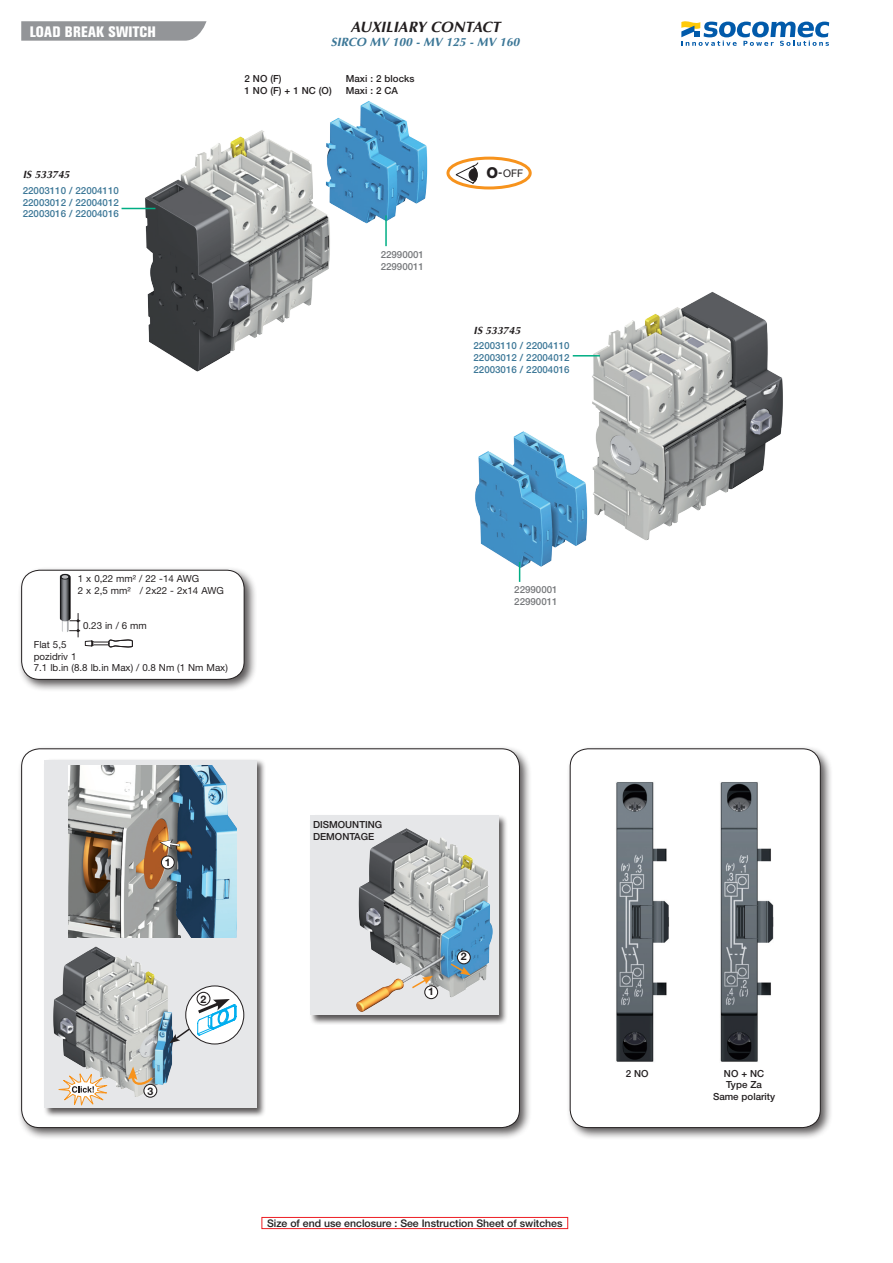
<style>
.page{position:relative;width:893px;height:1263px;background:#fff}
.page>*{position:absolute;margin:0;border:0;box-sizing:border-box;transform-origin:0 0}
.t1{font:italic 700 15px "Optima";color:#231f20}
.t2{font:800 condensed 15px "Akzidenz Grotesk BE";letter-spacing:.02em;color:#fff}
.t3{font:italic 700 12px "Optima";color:#3c7797}
.t4{font:500 10.5px "Helvetica Neue";color:#231f20}
.t5{font:italic 700 10.5px "Optima";color:#231f20}
.t6{font:700 10.5px "Helvetica Neue";color:#231f20}
.t7{font:10.5px "Helvetica Neue";color:#231f20}
.t8{font:500 9.75px/11.7px "Helvetica Neue";color:#3c7797;text-align:justify}
.t9{font:9.75px/11.7px "Helvetica Neue";color:#231f20}
.t10{font:500 9.75px/11.7px "Helvetica Neue";color:#231f20}
.t11{font:500 9.75px/11.7px "Helvetica Neue";color:#76787b}
.s1{font-weight:800;font-size:15px}
.s2{font-weight:700}
</style>
<div class="page">
<div style="left:18px;top:745px;width:515px;height:395px;background:#231f20;opacity:.75"></div>
<div style="left:22px;top:749px;width:497px;height:378px;background:#fff;border-radius:18px"></div>
<div style="left:566px;top:745px;width:267px;height:395px;background:#231f20;opacity:.75"></div>
<div style="left:570px;top:749px;width:250px;height:378px;background:#fff;border-radius:18px"></div>
<div style="left:570px;top:748px;width:251px;height:380px;border:1px solid #231f20;border-radius:18px"></div>
<img style="left:475px;top:292px;width:308px;height:276px">
<img style="left:145px;top:101px;width:283px;height:271px">
<hr style="left:385px;top:215px;width:2px;height:31px;background:#00ae84">
<hr style="left:122px;top:208px;width:33px;height:1px;background:#00ae84">
<svg style="left:519px;top:562px;width:1px;height:20px"></svg>
<svg style="left:573px;top:355px;width:27px;height:1px"></svg>
<div style="left:309px;top:814px;width:200px;height:211px;background:#231f20;opacity:.75"></div>
<div style="left:310px;top:815px;width:189px;height:200px;background:#e6e7e9"></div>
<img style="left:356px;top:828px;width:137px;height:184px">
<svg style="left:410px;top:976px;width:23px;height:14px"></svg>
<div style="left:425px;top:986px;width:13px;height:13px;background:#fff;border-radius:50%"></div>
<div style="left:424px;top:985px;width:14px;height:14px;border:1px solid #231f20;border-radius:50%"></div>
<div style="left:457px;top:951px;width:13px;height:13px;background:#fff;border-radius:50%"></div>
<div style="left:457px;top:950px;width:14px;height:14px;border:1px solid #231f20;border-radius:50%"></div>
<svg style="left:449px;top:962px;width:22px;height:13px"></svg>
<div style="left:18px;top:566px;width:239px;height:126px;background:#231f20;opacity:.75"></div>
<div style="left:22px;top:570px;width:222px;height:109px;background:#fff;border-radius:18px"></div>
<div style="left:21px;top:570px;width:223px;height:110px;border:1px solid #231f20;border-radius:18px"></div>
<svg style="left:70px;top:613px;width:63px;height:35px"></svg>
<img style="left:59px;top:574px;width:11px;height:58px">
<svg style="left:62px;top:575px;width:6px;height:4px"></svg>
<img style="left:616px;top:782px;width:158px;height:280px">
<div style="left:43px;top:759px;width:224px;height:359px;background:#231f20;opacity:.75"></div>
<div style="left:45px;top:760px;width:212px;height:348px;background:#e6e7e9"></div>
<img style="left:69px;top:765px;width:168px;height:172px">
<div style="left:161px;top:856px;width:13px;height:13px;background:#fff;border-radius:50%"></div>
<div style="left:161px;top:855px;width:14px;height:14px;border:1px solid #231f20;border-radius:50%"></div>
<img style="left:53px;top:946px;width:119px;height:151px">
<svg style="left:169px;top:986px;width:75px;height:58px"></svg>
<div style="left:197px;top:992px;width:13px;height:13px;background:#fff;border-radius:50%"></div>
<div style="left:197px;top:992px;width:13px;height:14px;border:1px solid #231f20;border-radius:50%"></div>
<div style="left:144px;top:1084px;width:13px;height:13px;background:#fff;border-radius:50%"></div>
<div style="left:143px;top:1084px;width:14px;height:14px;border:1px solid #231f20;border-radius:50%"></div>
<svg style="left:128px;top:1066px;width:27px;height:21px"></svg>
<svg style="left:159px;top:839px;width:23px;height:10px"></svg>
<svg style="left:48px;top:1069px;width:67px;height:42px"></svg>
<div style="left:261px;top:1217px;width:307px;height:12px;border:1px solid #ee1d23"></div>
<svg style="left:21px;top:21px;width:185px;height:20px;background:#999b9e"></svg>
<div style="left:446px;top:157px;width:86px;height:32px;border:3px solid #f7931d;border-radius:50%"></div>
<svg style="left:456px;top:163px;width:22px;height:21px"></svg>
<svg style="left:681px;top:21px;width:148px;height:25px"></svg>
<h1 class="t2" style="left:30px;top:23px;width:128px">LOAD BREAK SWITCH</h1>
<p class="t5" style="left:23px;top:168px;width:48px">IS 533745</p>
<p class="t8" style="left:23px;top:184px;width:98px">22003110 / 22004110<br>22003012 / 22004012<br>22003016 / 22004016</p>
<h1 class="t1" style="left:350px;top:18px;width:151px">AUXILIARY CONTACT</h1>
<p class="t3" style="left:331px;top:35px;width:190px">SIRCO MV 100 - MV 125 - MV 160</p>
<p class="t10" style="left:245px;top:73px;width:89px">2 NO (F)<br>1 NO (F) + 1 NC (O)</p>
<p class="t10" style="left:346px;top:73px;width:70px">Maxi : 2 blocks<br>Maxi : 2 CA</p>
<p class="t11" style="left:381px;top:248px;width:45px">22990001<br>22990011</p>
<p class="t7" style="left:486px;top:167px;width:38px"><span class="s1">O</span><span class="s2">-</span>OFF</p>
<p class="t5" style="left:473px;top:325px;width:48px">IS 533745</p>
<p class="t8" style="left:473px;top:340px;width:98px">22003110 / 22004110<br>22003012 / 22004012<br>22003016 / 22004016</p>
<p class="t9" style="left:78px;top:573px;width:147px">1 x 0,22 mm² / 22 -14 AWG<br>2 x 2,5 mm² / 2x22 - 2x14 AWG</p>
<p class="t9" style="left:83px;top:620px;width:65px">0.23 in / 6 mm</p>
<p class="t9" style="left:34px;top:638px;width:196px">Flat 5,5<br>pozidriv 1<br>7.1 lb.in (8.8 lb.in Max) / 0.8 Nm (1 Nm Max)</p>
<p class="t11" style="left:514px;top:583px;width:45px">22990001<br>22990011</p>
<p class="t6" style="left:165px;top:856px;width:7px">1</p>
<p class="t6" style="left:147px;top:1084px;width:7px">3</p>
<p class="t6" style="left:201px;top:992px;width:7px">2</p>
<p class="t10" style="left:313px;top:819px;width:71px">DISMOUNTING<br>DEMONTAGE</p>
<p class="t6" style="left:428px;top:985px;width:7px">1</p>
<p class="t6" style="left:461px;top:950px;width:7px">2</p>
<p class="t4" style="left:267px;top:1217px;width:297px">Size of end use enclosure : See Instruction Sheet of switches</p>
<p class="t10" style="left:626px;top:1067px;width:24px">2 NO</p>
<p class="t10" style="left:713px;top:1067px;width:64px;text-align:center">NO + NC<br>Type Za<br>Same polarity</p>
</div>
